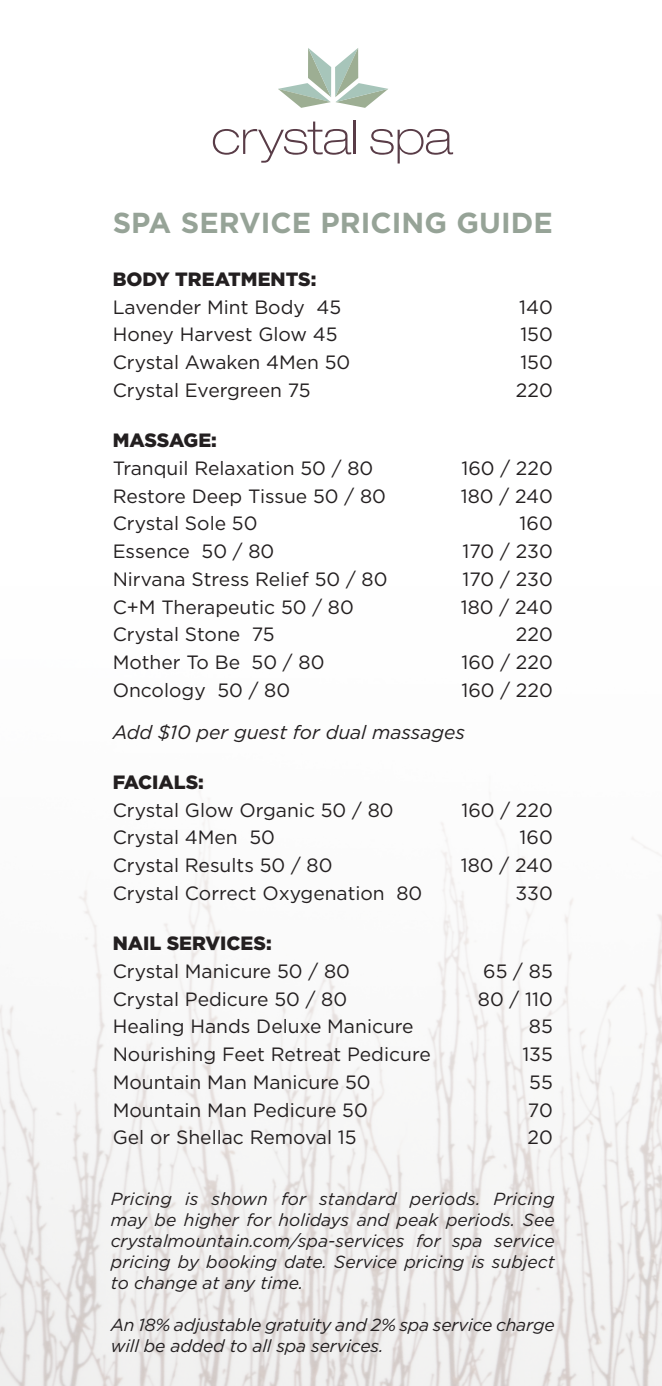
<style>
.page{position:relative;width:662px;height:1386px;background:#fff}
.page>*{position:absolute;margin:0;border:0;box-sizing:border-box;transform-origin:0 0}
.t1{font:700 28.88px "Gotham";color:#96a397}
.t2{font:19.25px "Gotham";color:#231f20}
.t3{font:900 19.25px "Gotham";color:#231f20}
.t4{font:italic 19.25px "Gotham";color:#231f20}
.t5{font:italic 17.5px/21px "Gotham";letter-spacing:-.01em;color:#231f20;text-align:justify}
</style>
<div class="page">
<img style="left:0;top:781px;width:662px;height:605px">
<svg style="left:213px;top:122px;width:138px;height:41px"></svg>
<hr style="left:353px;top:120px;width:3px;height:34px;background:#593c47">
<svg style="left:370px;top:129px;width:83px;height:35px"></svg>
<svg style="left:278px;top:48px;width:110px;height:60px"></svg>
<p class="t1" style="left:113px;top:204px;width:441px">SPA SERVICE PRICING GUIDE</p>
<p class="t3" style="left:113px;top:266px;width:205px">BODY TREATMENTS:</p>
<p class="t2" style="left:113px;top:295px;width:230px">Lavender Mint Body 45</p>
<p class="t2" style="left:519px;top:295px;width:35px">140</p>
<p class="t2" style="left:113px;top:322px;width:226px">Honey Harvest Glow 45</p>
<p class="t2" style="left:520px;top:322px;width:34px">150</p>
<p class="t2" style="left:113px;top:350px;width:239px">Crystal Awaken 4Men 50</p>
<p class="t2" style="left:520px;top:350px;width:34px">150</p>
<p class="t2" style="left:113px;top:378px;width:199px">Crystal Evergreen 75</p>
<p class="t2" style="left:516px;top:378px;width:38px">220</p>
<p class="t3" style="left:113px;top:427px;width:106px">MASSAGE:</p>
<p class="t2" style="left:113px;top:456px;width:262px">Tranquil Relaxation 50 / 80</p>
<p class="t2" style="left:461px;top:456px;width:93px">160 / 220</p>
<p class="t2" style="left:113px;top:484px;width:275px">Restore Deep Tissue 50 / 80</p>
<p class="t2" style="left:461px;top:484px;width:93px">180 / 240</p>
<p class="t2" style="left:113px;top:511px;width:146px">Crystal Sole 50</p>
<p class="t2" style="left:519px;top:511px;width:35px">160</p>
<p class="t2" style="left:113px;top:539px;width:163px">Essence 50 / 80</p>
<p class="t2" style="left:462px;top:539px;width:92px">170 / 230</p>
<p class="t2" style="left:113px;top:567px;width:276px">Nirvana Stress Relief 50 / 80</p>
<p class="t2" style="left:462px;top:567px;width:92px">170 / 230</p>
<p class="t2" style="left:113px;top:595px;width:243px">C+M Therapeutic 50 / 80</p>
<p class="t2" style="left:461px;top:595px;width:93px">180 / 240</p>
<p class="t2" style="left:113px;top:622px;width:163px">Crystal Stone 75</p>
<p class="t2" style="left:516px;top:622px;width:38px">220</p>
<p class="t2" style="left:113px;top:650px;width:213px">Mother To Be 50 / 80</p>
<p class="t2" style="left:461px;top:650px;width:93px">160 / 220</p>
<p class="t2" style="left:113px;top:678px;width:179px">Oncology 50 / 80</p>
<p class="t2" style="left:461px;top:678px;width:93px">160 / 220</p>
<p class="t4" style="left:113px;top:720px;width:354px">Add $10 per guest for dual massages</p>
<p class="t3" style="left:113px;top:769px;width:93px">FACIALS:</p>
<p class="t2" style="left:113px;top:797px;width:282px">Crystal Glow Organic 50 / 80</p>
<p class="t2" style="left:461px;top:797px;width:93px">160 / 220</p>
<p class="t2" style="left:113px;top:825px;width:164px">Crystal 4Men 50</p>
<p class="t2" style="left:519px;top:825px;width:35px">160</p>
<p class="t2" style="left:113px;top:853px;width:221px">Crystal Results 50 / 80</p>
<p class="t2" style="left:461px;top:853px;width:93px">180 / 240</p>
<p class="t2" style="left:113px;top:881px;width:311px">Crystal Correct Oxygenation 80</p>
<p class="t2" style="left:515px;top:881px;width:39px">330</p>
<p class="t3" style="left:113px;top:930px;width:160px">NAIL SERVICES:</p>
<p class="t2" style="left:113px;top:959px;width:239px">Crystal Manicure 50 / 80</p>
<p class="t2" style="left:483px;top:959px;width:71px">65 / 85</p>
<p class="t2" style="left:113px;top:986px;width:236px">Crystal Pedicure 50 / 80</p>
<p class="t2" style="left:478px;top:986px;width:76px">80 / 110</p>
<p class="t2" style="left:113px;top:1014px;width:302px">Healing Hands Deluxe Manicure</p>
<p class="t2" style="left:528px;top:1014px;width:25px">85</p>
<p class="t2" style="left:113px;top:1042px;width:319px">Nourishing Feet Retreat Pedicure</p>
<p class="t2" style="left:522px;top:1042px;width:32px">135</p>
<p class="t2" style="left:113px;top:1070px;width:259px">Mountain Man Manicure 50</p>
<p class="t2" style="left:529px;top:1070px;width:25px">55</p>
<p class="t2" style="left:113px;top:1097px;width:256px">Mountain Man Pedicure 50</p>
<p class="t2" style="left:528px;top:1097px;width:26px">70</p>
<p class="t2" style="left:113px;top:1125px;width:245px">Gel or Shellac Removal 15</p>
<p class="t2" style="left:527px;top:1125px;width:27px">20</p>
<p class="t5" style="left:111px;top:1188px;width:445px">Pricing is shown for standard periods. Pricing may be higher for holidays and peak periods. See crystalmountain.com/spa-services for spa service pricing by booking date. Service pricing is subject to change at any time.</p>
<p class="t5" style="left:111px;top:1314px;width:445px">An 18% adjustable gratuity and 2% spa service charge will be added to all spa services.</p>
</div>
